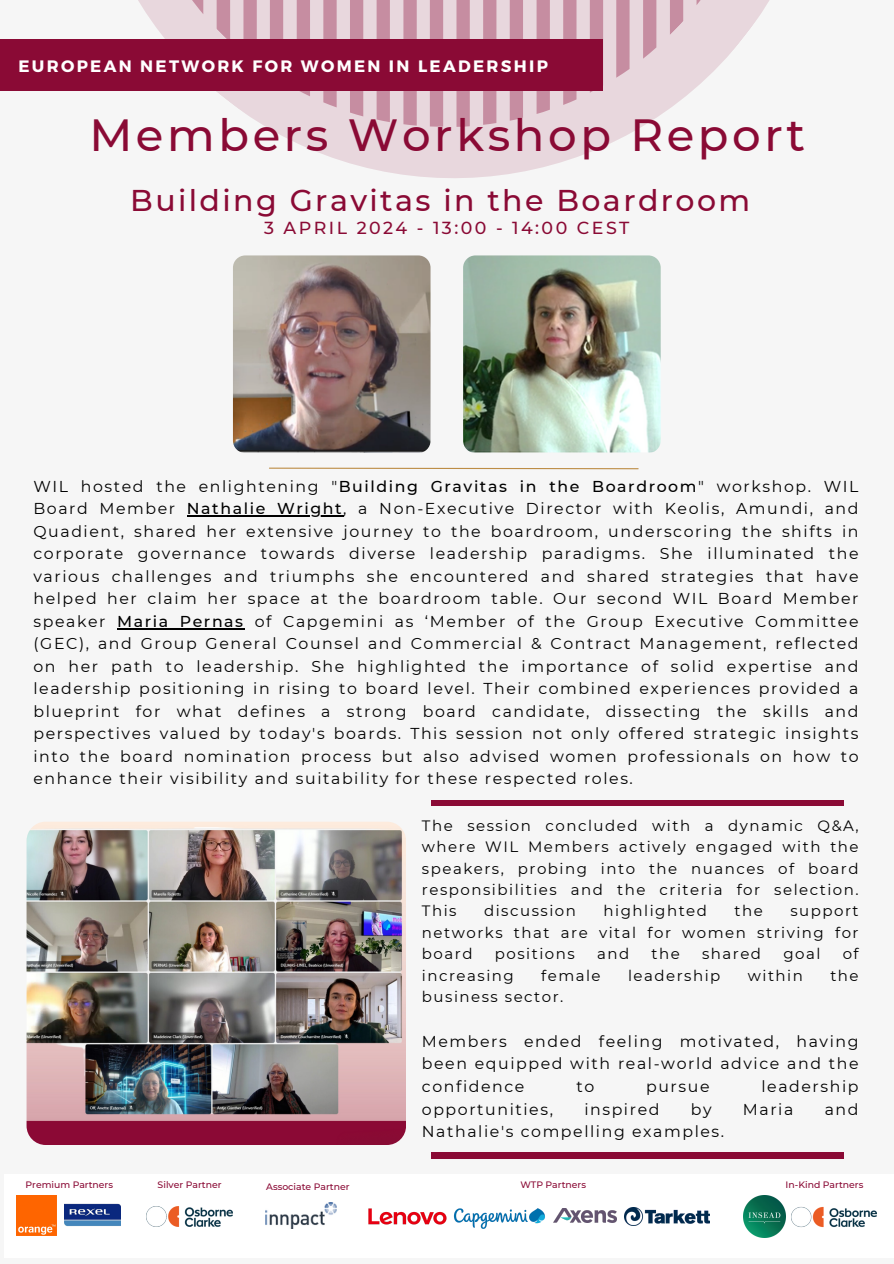
<style>
.page{position:relative;width:894px;height:1264px;background:#fff}
.page>*{position:absolute;margin:0;border:0;box-sizing:border-box;transform-origin:0 0}
.t1{font:500 45px "Montserrat";letter-spacing:.08em;color:#8a0a35}
.t2{font:500 30px "Montserrat";letter-spacing:.08em;color:#8a0a35}
.t3{font:500 17.4px "Montserrat";letter-spacing:.14em;color:#8a0a35}
.t4{font:700 16.5px "Montserrat";letter-spacing:.14em;color:#fff}
.t5{font:15.75px/22.5px "Montserrat";letter-spacing:.1em;color:#000;text-align:justify}
.t6{font:15px/21.3px "Montserrat";letter-spacing:.1em;color:#000;text-align:justify}
.t7{font:500 9.3px "Montserrat";color:#8a0a35}
.s1{font-weight:500}
</style>
<div class="page">
<div style="left:0;top:0;width:893px;height:1263px;background:#f6f6f6"></div>
<div style="left:432px;top:800px;width:411px;height:6px;background:#8a0a35"></div>
<svg style="left:37px;top:0;width:733px;height:178px"></svg>
<svg style="left:137px;top:0;width:625px;height:127px;fill:#e8d7dd"></svg>
<div style="left:0;top:40px;width:602px;height:50px;background:#8a0a35"></div>
<div style="left:432px;top:1152px;width:411px;height:6px;background:#8a0a35"></div>
<svg style="left:269px;top:467px;width:370px;height:3px"></svg>
<img style="left:463px;top:255px;width:197px;height:198px;border-radius:12px">
<img style="left:233px;top:255px;width:197px;height:198px;border-radius:12px">
<div style="left:4px;top:1174px;width:889px;height:83px;background:#fff"></div>
<img style="left:743px;top:1195px;width:42px;height:42px">
<img style="left:16px;top:1195px;width:41px;height:40px">
<img style="left:146px;top:1206px;width:87px;height:21px">
<img style="left:368px;top:1208px;width:78px;height:17px">
<img style="left:791px;top:1206px;width:86px;height:22px">
<img style="left:64px;top:1203px;width:56px;height:23px">
<img style="left:454px;top:1208px;width:91px;height:21px">
<img style="left:553px;top:1208px;width:63px;height:14px">
<img style="left:624px;top:1207px;width:85px;height:18px">
<img style="left:265px;top:1202px;width:71px;height:26px">
<img style="left:27px;top:821px;width:378px;height:323px;border-radius:19px">
<hr style="left:187px;top:515px;width:156px;height:1px;background:#000">
<hr style="left:117px;top:628px;width:128px;height:1px;background:#000">
<p class="t4" style="left:19px;top:55px;width:531px">EUROPEAN NETWORK FOR WOMEN IN LEADERSHIP</p>
<p class="t1" style="left:89px;top:107px;width:717px">Members Workshop Report</p>
<h3 class="t2" style="left:130px;top:182px;width:621px">Building Gravitas in the Boardroom</h3>
<p class="t3" style="left:264px;top:217px;width:367px">3 APRIL 2024 - 13:00 - 14:00 CEST</p>
<p class="t5" style="left:33px;top:475px;width:826px">WIL hosted the enlightening "<span class="s1">Building Gravitas in the Boardroom</span>" workshop. WIL<br>Board Member</p>
<p class="t5" style="left:33px;top:497px;width:826px;text-indent:153px"><span class="s1">Nathalie Wright</span>, a Non-Executive Director with Keolis, Amundi, and Quadient, shared her extensive journey to the boardroom, underscoring the shifts in corporate governance towards diverse leadership paradigms. She illuminated the various challenges and triumphs she encountered and shared strategies that have helped her claim her space at the boardroom table. Our second WIL Board Member speaker <span class="s1">Maria Pernas</span> of Capgemini as ‘Member of the Group Executive Committee (GEC), and Group General Counsel and Commercial &amp; Contract Management, reflected on her path to leadership. She highlighted the importance of solid expertise and leadership positioning in rising to board level. Their combined experiences provided a blueprint for what defines a strong board candidate, dissecting the skills and perspectives valued by today's boards. This session not only offered strategic insights into the board nomination process but also advised women professionals on how to enhance their visibility and suitability for these respected roles.</p>
<p class="t6" style="left:422px;top:814px;width:438px">The session concluded with a dynamic Q&amp;A, where WIL Members actively engaged with the speakers, probing into the nuances of board responsibilities and the criteria for selection.<br>This</p>
<p class="t6" style="left:484px;top:900px;width:93px">discussion</p>
<p class="t6" style="left:603px;top:900px;width:105px">highlighted</p>
<p class="t6" style="left:734px;top:900px;width:30px">the</p>
<p class="t6" style="left:422px;top:900px;width:438px;text-indent:368px">support networks that are vital for women striving for board</p>
<p class="t6" style="left:494px;top:943px;width:81px">positions</p>
<p class="t6" style="left:597px;top:943px;width:34px">and</p>
<p class="t6" style="left:651px;top:943px;width:30px">the</p>
<p class="t6" style="left:701px;top:943px;width:61px">shared</p>
<p class="t6" style="left:783px;top:943px;width:39px">goal</p>
<p class="t6" style="left:842px;top:943px;width:17px">of</p>
<p class="t6" style="left:422px;top:964px;width:93px">increasing</p>
<p class="t6" style="left:541px;top:964px;width:61px">female</p>
<p class="t6" style="left:628px;top:964px;width:94px">leadership</p>
<p class="t6" style="left:747px;top:964px;width:57px">within</p>
<p class="t6" style="left:830px;top:964px;width:30px">the</p>
<p class="t6" style="left:422px;top:985px;width:143px">business sector.</p>
<p class="t5" style="left:422px;top:1030px;width:438px">Members ended feeling motivated, having been equipped with real-world advice and the confidence</p>
<p class="t5" style="left:576px;top:1075px;width:19px">to</p>
<p class="t5" style="left:646px;top:1075px;width:65px">pursue</p>
<p class="t5" style="left:761px;top:1075px;width:99px">leadership</p>
<p class="t5" style="left:422px;top:1097px;width:132px">opportunities,</p>
<p class="t5" style="left:584px;top:1097px;width:77px">inspired</p>
<p class="t5" style="left:690px;top:1097px;width:22px">by</p>
<p class="t5" style="left:742px;top:1097px;width:52px">Maria</p>
<p class="t5" style="left:824px;top:1097px;width:35px">and</p>
<p class="t5" style="left:422px;top:1120px;width:304px">Nathalie's compelling examples.</p>
<p class="t7" style="left:25px;top:1179px;width:89px">Premium Partners</p>
<p class="t7" style="left:158px;top:1179px;width:65px">Silver Partner</p>
<p class="t7" style="left:266px;top:1181px;width:85px">Associate Partner</p>
<p class="t7" style="left:520px;top:1179px;width:67px">WTP Partners</p>
<p class="t7" style="left:785px;top:1179px;width:79px">In-Kind Partners</p>
</div>
